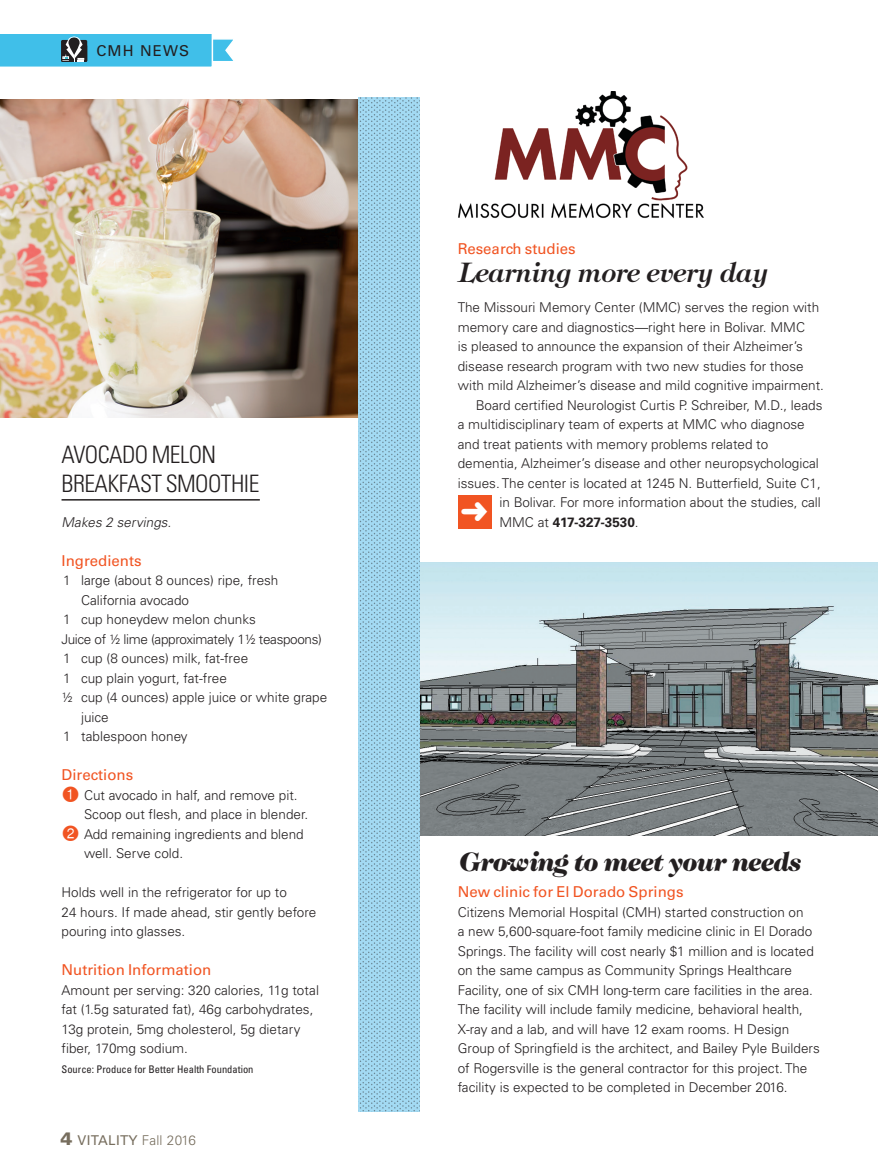
<style>
.page{position:relative;width:878px;height:1175px;background:#fff}
.page>*{position:absolute;margin:0;border:0;box-sizing:border-box;transform-origin:0 0}
._2_head_serif_option{font:italic 900 27px "Caslon 224 Std";letter-spacing:-.03em;color:#231f20}
._2_head_serif_option-2{font:italic 600 27px "Tiffany Std";letter-spacing:-.02em;color:#231f20}
._2_head_sans_option{font:300 condensed 24px/28.5px "Univers LT Std";letter-spacing:-.02em;color:#231f20}
._2_breaker_2016{font:15px "Univers LT Std";color:#f15422}
.t1{font:15px "Univers LT Std";letter-spacing:.075em;color:#231f20}
._2_body_no__indent_2{font:300 13.5px/19.5px "Univers LT Std";color:#231f20}
._2_body_2016{font:300 13.5px "Univers LT Std";color:#231f20}
._2_body_no__indent_2-2{font:300 13.5px "Univers LT Std";letter-spacing:-.025em;color:#231f20}
._2_body_2016-2{font:700 13.5px "Univers LT Std";color:#231f20}
.t2{font:13.5px "Univers LT Std";letter-spacing:.02em;color:#776e5e}
._2_body_no__indent_2-3{font:italic 300 13.5px "Univers LT Std";color:#231f20}
.source_2016{font:condensed 10.5px "Univers LT Std";color:#231f20}
.s1{font-family:"Circle Frame Neg";font-weight:400;font-size:21px;color:#f15422}
.s2{font-weight:900;font-size:18px}
.s3{font-weight:300}
</style>
<div class="page">
<img style="left:0;top:99px;width:358px;height:318px">
<hr style="left:62px;top:499px;width:198px;height:1px;background:#231f20">
<img style="left:458px;top:92px;width:246px;height:127px">
<img style="left:421px;top:563px;width:457px;height:272px">
<svg style="left:0;top:34px;width:233px;height:33px;background:#4dbbdf"></svg>
<svg style="left:358px;top:98px;width:63px;height:1014px;background:#9bcfe7"></svg>
<div style="left:458px;top:494px;width:33px;height:34px;background:#f15422"></div>
<p class="t1" style="left:96px;top:42px;width:94px">CMH NEWS</p>
<p class="_2_head_sans_option" style="left:62px;top:440px;width:199px">AVOCADO MELON<br>BREAKFAST SMOOTHIE</p>
<p class="_2_body_no__indent_2-3" style="left:62px;top:514px;width:114px">Makes 2 servings.</p>
<p class="_2_breaker_2016" style="left:62px;top:551px;width:82px">Ingredients</p>
<p class="_2_body_no__indent_2" style="left:81px;top:570px;width:199px;text-indent:-18px">1 large (about 8 ounces) ripe, fresh<br>California avocado</p>
<p class="_2_body_no__indent_2" style="left:63px;top:609px;width:194px">1 cup honeydew melon chunks</p>
<p class="_2_body_no__indent_2-2" style="left:62px;top:631px;width:262px">Juice of ½ lime (approximately 1½ teaspoons)</p>
<p class="_2_body_no__indent_2" style="left:63px;top:648px;width:187px">1 cup (8 ounces) milk, fat-free</p>
<p class="_2_body_no__indent_2" style="left:63px;top:668px;width:165px">1 cup plain yogurt, fat-free</p>
<p class="_2_body_no__indent_2" style="left:81px;top:687px;width:248px;text-indent:-20px">½ cup (4 ounces) apple juice or white grape juice</p>
<p class="_2_body_no__indent_2" style="left:63px;top:726px;width:126px">1 tablespoon honey</p>
<p class="_2_breaker_2016" style="left:62px;top:766px;width:73px">Directions</p>
<p class="_2_body_no__indent_2" style="left:84px;top:785px;width:226px;text-indent:-22px"><span class="s1">1</span> Cut avocado in half, and remove pit.<br>Scoop out flesh, and place in blender.</p>
<p class="_2_body_no__indent_2" style="left:84px;top:824px;width:221px;text-indent:-22px"><span class="s1">2</span> Add remaining ingredients and blend well. Serve cold.</p>
<p class="_2_body_no__indent_2" style="left:62px;top:882px;width:256px">Holds well in the refrigerator for up to<br>24 hours. If made ahead, stir gently before pouring into glasses.</p>
<p class="_2_breaker_2016" style="left:62px;top:961px;width:151px">Nutrition Information</p>
<p class="_2_body_no__indent_2" style="left:62px;top:980px;width:259px">Amount per serving: 320 calories, 11g total fat (1.5g saturated fat), 46g carbohydrates, 13g protein, 5mg cholesterol, 5g dietary fiber, 170mg sodium.</p>
<p class="source_2016" style="left:62px;top:1062px;width:193px">Source: Produce for Better Health Foundation</p>
<p class="t2" style="left:60px;top:1132px;width:137px"><span class="s2">4</span> VITALITY <span class="s3">Fall 2016</span></p>
<p class="_2_breaker_2016" style="left:458px;top:239px;width:119px">Research studies</p>
<p class="_2_head_serif_option-2" style="left:458px;top:256px;width:312px">Learning more every day</p>
<p class="_2_body_no__indent_2" style="left:458px;top:297px;width:368px">The Missouri Memory Center (MMC) serves the region with memory care and diagnostics—right here in Bolivar. MMC<br>is pleased to announce the expansion of their Alzheimer’s disease research program with two new studies for those with mild Alzheimer’s disease and mild cognitive impairment.</p>
<p class="_2_body_2016" style="left:476px;top:397px;width:348px">Board certified Neurologist Curtis P. Schreiber, M.D., leads</p>
<p class="_2_body_2016" style="left:458px;top:416px;width:348px">a multidisciplinary team of experts at MMC who diagnose</p>
<p class="_2_body_2016" style="left:458px;top:436px;width:312px">and treat patients with memory problems related to</p>
<p class="_2_body_2016" style="left:458px;top:455px;width:362px">dementia, Alzheimer’s disease and other neuropsychological</p>
<p class="_2_body_2016" style="left:458px;top:475px;width:364px">issues. The center is located at 1245 N. Butterfield, Suite C1,</p>
<p class="_2_body_2016" style="left:499px;top:494px;width:323px">in Bolivar. For more information about the studies, call</p>
<p class="_2_body_2016-2" style="left:499px;top:514px;width:141px"><span class="s3">MMC at</span> 417-327-3530<span class="s3">.</span></p>
<p class="_2_head_serif_option" style="left:458px;top:845px;width:345px">Growing to meet your needs</p>
<p class="_2_breaker_2016" style="left:458px;top:883px;width:227px">New clinic for El Dorado Springs</p>
<p class="_2_body_no__indent_2" style="left:458px;top:902px;width:363px">Citizens Memorial Hospital (CMH) started construction on<br>a new 5,600-square-foot family medicine clinic in El Dorado Springs. The facility will cost nearly $1 million and is located on the same campus as Community Springs Healthcare Facility, one of six CMH long-term care facilities in the area.<br>The facility will include family medicine, behavioral health, X-ray and a lab, and will have 12 exam rooms. H Design Group of Springfield is the architect, and Bailey Pyle Builders of Rogersville is the general contractor for this project. The facility is expected to be completed in December 2016.</p>
</div>
